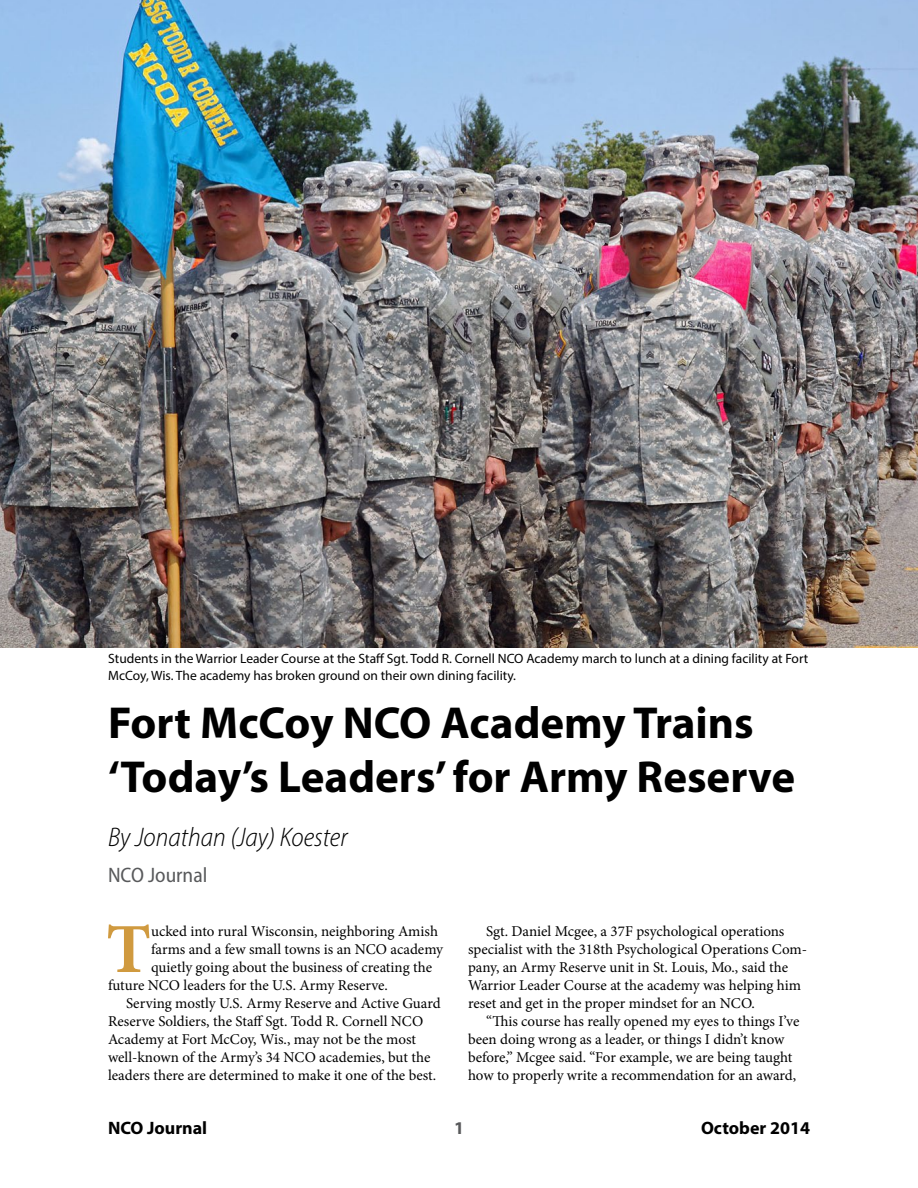
<style>
.page{position:relative;width:918px;height:1188px;background:#fff}
.page>*{position:absolute;margin:0;border:0;box-sizing:border-box;transform-origin:0 0}
.t1{font:700 70.35px "Minion Pro";color:#d09a3f}
.t2{font:700 45px/54px "Myriad Pro";color:#000}
.t3{font:italic 300 semi-condensed 27px "Myriad Pro";color:#000}
.t4{font:semi-condensed 21px "Myriad Pro";color:#58595b}
.t5{font:700 18px "Myriad Pro";color:#000}
.t6{font:700 18px "Myriad Pro";color:#58595b}
.t7{font:15px/18px "Minion Pro";color:#000}
.t8{font:13.5px/16.5px "Myriad Pro";color:#000}
</style>
<div class="page">
<img style="left:0;top:0;width:918px;height:648px">
<p class="t8" style="left:108px;top:650px;width:701px">Students in the Warrior Leader Course at the Staff Sgt. Todd R. Cornell NCO Academy march to lunch at a dining facility at Fort<br>McCoy, Wis. The academy has broken ground on their own dining facility.</p>
<h2 class="t2" style="left:108px;top:694px;width:689px">Fort McCoy NCO Academy Trains ‘Today’s Leaders’ for Army Reserve</h2>
<h3 class="t3" style="left:108px;top:821px;width:241px">By Jonathan (Jay) Koester</h3>
<h3 class="t4" style="left:108px;top:862px;width:101px">NCO Journal</h3>
<h1 class="t1" style="left:106px;top:900px;width:47px">T</h1>
<p class="t7" style="left:151px;top:922px;width:288px">ucked into rural Wisconsin, neighboring Amish</p>
<p class="t7" style="left:151px;top:940px;width:294px">farms and a few small towns is an NCO academy</p>
<p class="t7" style="left:151px;top:958px;width:283px">quietly going about the business of creating the</p>
<p class="t7" style="left:108px;top:976px;width:281px">future NCO leaders for the U.S. Army Reserve.</p>
<p class="t7" style="left:126px;top:994px;width:316px">Serving mostly U.S. Army Reserve and Active Guard</p>
<p class="t7" style="left:108px;top:1012px;width:317px">Reserve Soldiers, the Staff Sgt. Todd R. Cornell NCO</p>
<p class="t7" style="left:108px;top:1030px;width:310px">Academy at Fort McCoy, Wis., may not be the most</p>
<p class="t7" style="left:108px;top:1048px;width:324px">well-known of the Army’s 34 NCO academies, but the</p>
<p class="t7" style="left:108px;top:1066px;width:330px">leaders there are determined to make it one of the best.</p>
<p class="t7" style="left:468px;top:922px;width:341px;text-indent:18px">Sgt. Daniel Mcgee, a 37F psychological operations specialist with the 318th Psychological Operations Com&shy;pany, an Army Reserve unit in St. Louis, Mo., said the Warrior Leader Course at the academy was helping him reset and get in the proper mindset for an NCO.</p>
<p class="t7" style="left:468px;top:1012px;width:333px;text-indent:18px">“This course has really opened my eyes to things I’ve been doing wrong as a leader, or things I didn’t know before,” Mcgee said. “For example, we are being taught how to properly write a recommendation for an award,</p>
<p class="t5" style="left:108px;top:1116px;width:101px">NCO Journal</p>
<p class="t6" style="left:454px;top:1116px;width:11px">1</p>
<p class="t5" style="left:701px;top:1116px;width:110px">October 2014</p>
</div>
